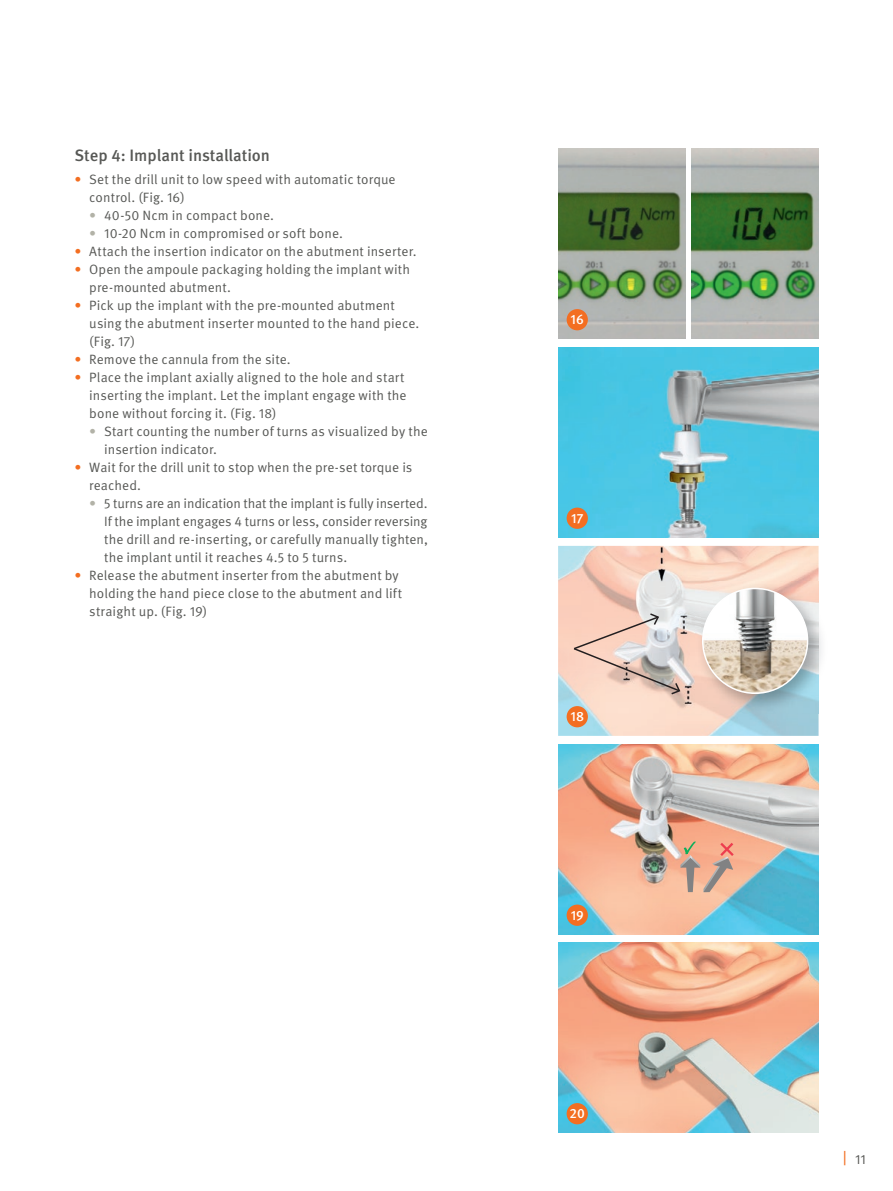
<style>
.page{position:relative;width:893px;height:1191px;background:#fff}
.page>*{position:absolute;margin:0;border:0;box-sizing:border-box;transform-origin:0 0}
.t1{font:500 16.5px "Meta Pro OM";color:#575855}
.t2{font:13.5px/18px "Meta Pro OM";letter-spacing:.005em;color:#575855}
.t3{font:500 13.5px "Meta Pro OM";letter-spacing:.01em;color:#fff}
.s1{color:#f36e21}
.s2{color:#b2b2a7}
</style>
<div class="page">
<img style="left:558px;top:347px;width:261px;height:190px">
<img style="left:558px;top:744px;width:261px;height:190px">
<img style="left:558px;top:546px;width:261px;height:190px">
<img style="left:696px;top:581px;width:126px;height:132px">
<svg style="left:702px;top:587px;width:106px;height:107px"></svg>
<img style="left:558px;top:149px;width:128px;height:190px">
<img style="left:691px;top:149px;width:128px;height:190px">
<div style="left:567px;top:309px;width:21px;height:21px;background:#f36e21;border-radius:50%"></div>
<div style="left:567px;top:507px;width:21px;height:22px;background:#f36e21;border-radius:50%"></div>
<div style="left:567px;top:904px;width:21px;height:22px;background:#f36e21;border-radius:50%"></div>
<div style="left:567px;top:706px;width:21px;height:21px;background:#f36e21;border-radius:50%"></div>
<svg style="left:574px;top:613px;width:106px;height:81px;background:#e1c9be"></svg>
<svg style="left:680px;top:840px;width:56px;height:52px;background:#dba78e"></svg>
<img style="left:558px;top:943px;width:261px;height:189px">
<div style="left:567px;top:1103px;width:21px;height:21px;background:#f36e21;border-radius:50%"></div>
<p class="t1" style="left:74px;top:145px;width:197px">Step 4: Implant installation</p>
<p class="t2" style="left:89px;top:170px;width:308px;text-indent:-15px"><span class="s1">•</span> Set the drill unit to low speed with automatic torque control. (Fig. 16)</p>
<p class="t2" style="left:89px;top:206px;width:186px"><span class="s2">•</span> 40-50 Ncm in compact bone.</p>
<p class="t2" style="left:89px;top:224px;width:255px"><span class="s2">•</span> 10-20 Ncm in compromised or soft bone.</p>
<p class="t2" style="left:74px;top:242px;width:344px"><span class="s1">•</span> Attach the insertion indicator on the abutment inserter.</p>
<p class="t2" style="left:89px;top:260px;width:322px;text-indent:-15px"><span class="s1">•</span> Open the ampoule packaging holding the implant with pre-mounted abutment.</p>
<p class="t2" style="left:89px;top:296px;width:332px;text-indent:-15px"><span class="s1">•</span> Pick up the implant with the pre-mounted abutment using the abutment inserter mounted to the hand piece. (Fig. 17)</p>
<p class="t2" style="left:74px;top:350px;width:218px"><span class="s1">•</span> Remove the cannula from the site.</p>
<p class="t2" style="left:89px;top:368px;width:319px;text-indent:-15px"><span class="s1">•</span> Place the implant axially aligned to the hole and start inserting the implant. Let the implant engage with the bone without forcing it. (Fig. 18)</p>
<p class="t2" style="left:104px;top:422px;width:325px;text-indent:-15px"><span class="s2">•</span> Start counting the number of turns as visualized by the insertion indicator.</p>
<p class="t2" style="left:89px;top:458px;width:325px;text-indent:-15px"><span class="s1">•</span> Wait for the drill unit to stop when the pre-set torque is reached.</p>
<p class="t2" style="left:104px;top:494px;width:326px;text-align:justify;text-indent:-15px"><span class="s2">•</span> 5 turns are an indication that the implant is fully inserted.<br>If the implant engages 4 turns or less, consider reversing the drill and re-inserting, or carefully manually tighten, the implant until it reaches 4.5 to 5 turns.</p>
<p class="t2" style="left:89px;top:566px;width:314px;text-indent:-15px"><span class="s1">•</span> Release the abutment inserter from the abutment by holding the hand piece close to the abutment and lift straight up. (Fig. 19)</p>
<p class="t3" style="left:571px;top:311px;width:15px">16</p>
<p class="t3" style="left:571px;top:510px;width:14px">17</p>
<p class="t3" style="left:570px;top:708px;width:15px">18</p>
<p class="t3" style="left:571px;top:906px;width:15px">19</p>
<p class="t3" style="left:570px;top:1105px;width:17px">20</p>
<p class="t2" style="left:855px;top:1150px;width:12px">11</p>
</div>
